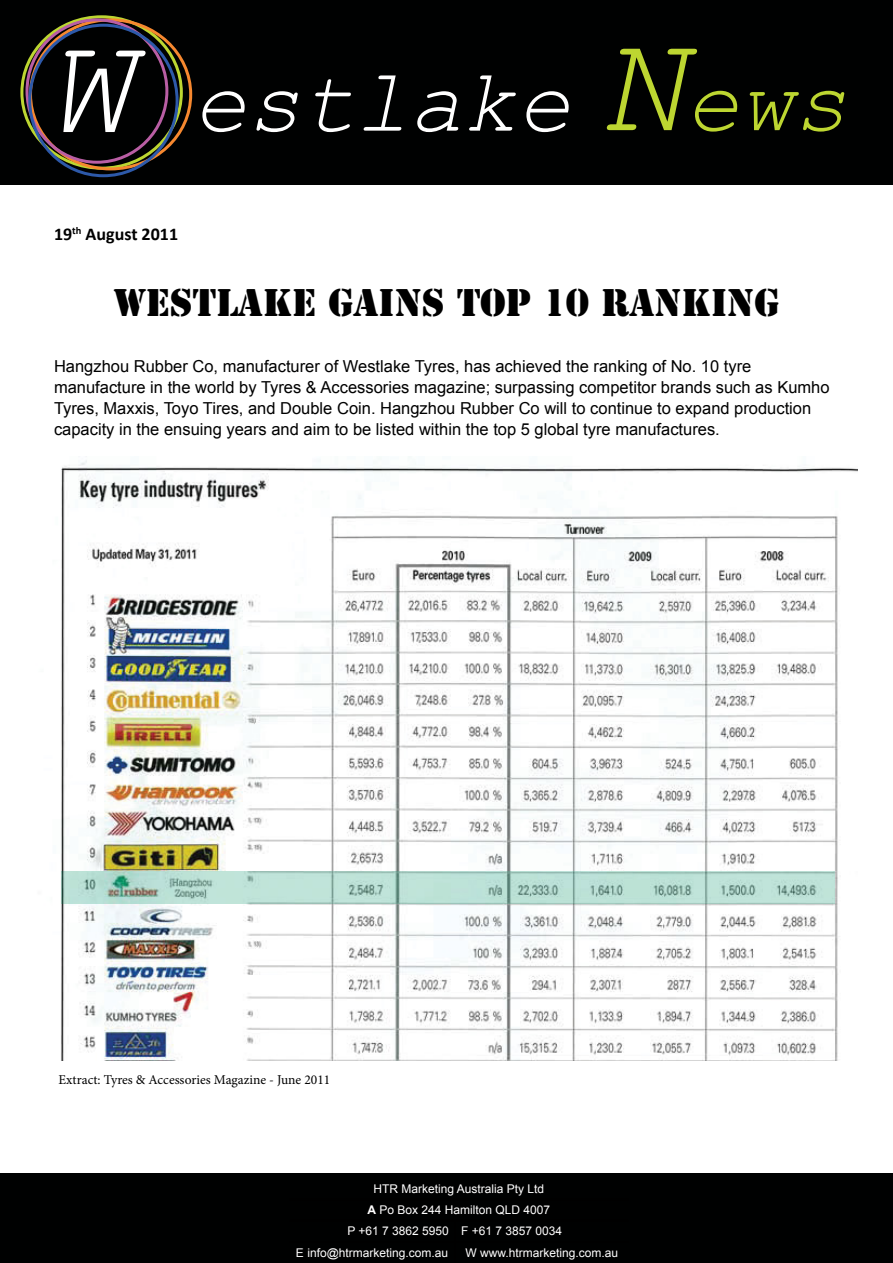
<style>
.page{position:relative;width:893px;height:1263px;background:#fff}
.page>*{position:absolute;margin:0;border:0;box-sizing:border-box;transform-origin:0 0}
.t1{font:italic 90px "Courier New";color:#fff}
.t2{font:36px "Stencil Std";color:#000}
.t3{font:700 18px "Calibri";color:#000}
.t4{font:16.5px/21px "Arial";color:#000101}
.t5{font:13.5px "Minion Pro";color:#000}
.t6{font:12px "Arial";color:#fff}
.s1{font-size:142.5px}
.s2{font-size:142.5px;color:#bdd631}
.s3{color:#bdd631}
.s4{font-weight:700}
</style>
<div class="page">
<div style="left:0;top:0;width:893px;height:185px;background:#000101"></div>
<div style="left:26px;top:18px;width:142px;height:146px;border:3px solid #b95ea4;border-radius:50%"></div>
<div style="left:28px;top:24px;width:151px;height:153px;border:3px solid #2d59a9;border-radius:50%"></div>
<div style="left:0;top:1174px;width:893px;height:89px;background:#000101"></div>
<img style="left:61px;top:460px;width:796px;height:600px">
<img style="left:62px;top:872px;width:772px;height:32px">
<h1 class="t1" style="left:46px;top:41px;width:803px"><span class="s1">W</span> estlake <span class="s2">N</span><span class="s3">ews</span></h1>
<p class="t3" style="left:54px;top:222px;width:126px">19<sup>th</sup> August 2011</p>
<h2 class="t2" style="left:114px;top:280px;width:667px">WESTLAKE GAINS TOP 10 RANKING</h2>
<p class="t4" style="left:54px;top:356px;width:777px">Hangzhou Rubber Co, manufacturer of Westlake Tyres, has achieved the ranking of No. 10 tyre manufacture in the world by Tyres &amp; Accessories magazine; surpassing competitor brands such as Kumho Tyres, Maxxis, Toyo Tires, and Double Coin. Hangzhou Rubber Co will to continue to expand production capacity in the ensuing years and aim to be listed within the top 5 global tyre manufactures.</p>
<p class="t5" style="left:58px;top:1070px;width:273px">Extract: Tyres &amp; Accessories Magazine - June 2011</p>
<p class="t6" style="left:374px;top:1181px;width:172px">HTR Marketing Australia Pty Ltd</p>
<p class="t6" style="left:367px;top:1202px;width:184px"><span class="s4">A</span> Po Box 244 Hamilton QLD 4007</p>
<p class="t6" style="left:347px;top:1223px;width:216px">P +61 7 3862 5950 F +61 7 3857 0034</p>
<p class="t6" style="left:296px;top:1245px;width:154px">E info@htrmarketing.com.au</p>
<p class="t6" style="left:465px;top:1245px;width:154px">W www.htrmarketing.com.au</p>
</div>
